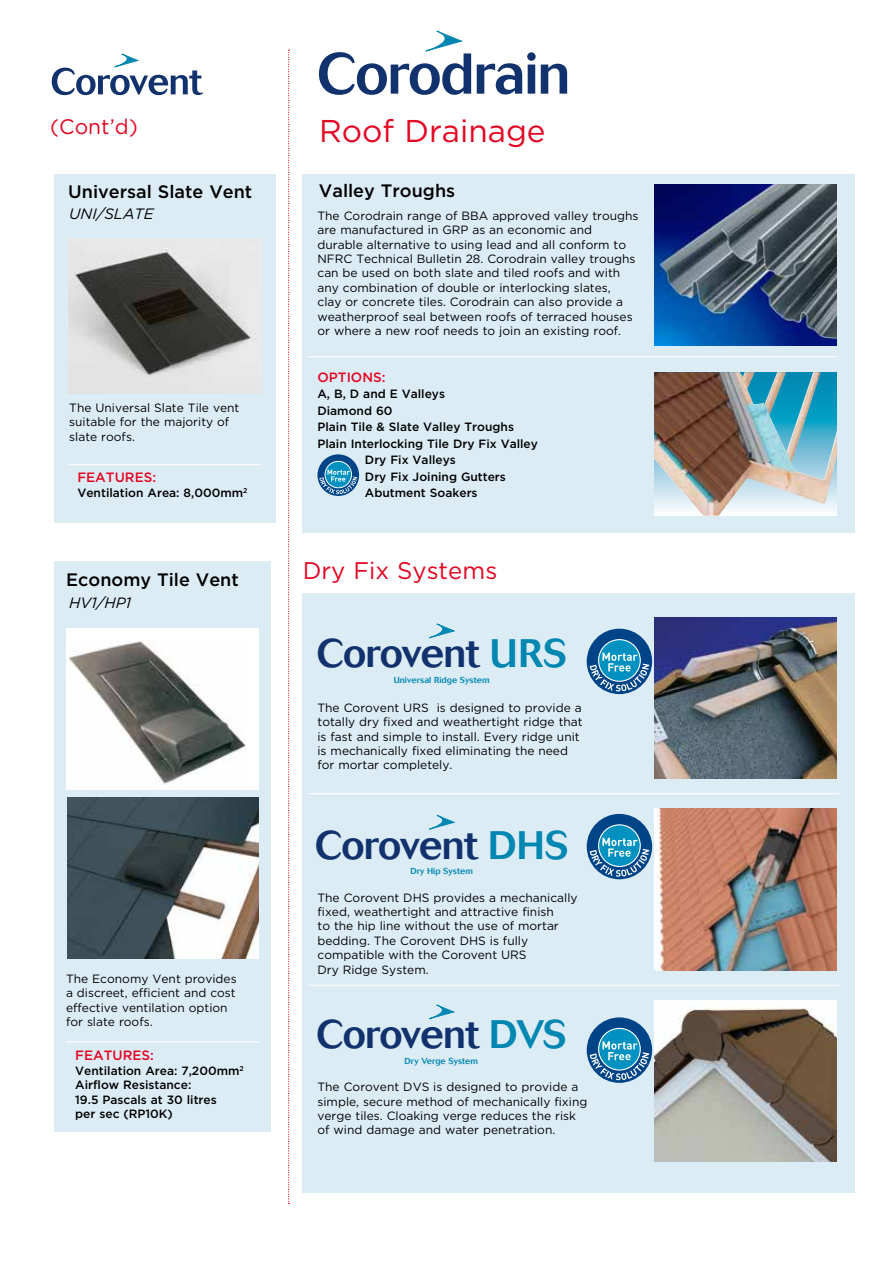
<style>
.page{position:relative;width:893px;height:1263px;background:#fff}
.page>*{position:absolute;margin:0;border:0;box-sizing:border-box;transform-origin:0 0}
.t1{font:500 39.45px "Cosmos";letter-spacing:-.02em;color:#12326e}
.t2{font:31.5px "Gotham";color:#e40521}
.t3{font:24px "Gotham";color:#e40521}
.t4{font:21px "Gotham";color:#e40521}
.t5{font:500 18px "Gotham";color:#000}
.t6{font:italic 15px "Gotham";color:#000}
.t7{font:500 13.5px "Gotham";color:#e40521}
.t8{font:12px/14.4px "Gotham";color:#000}
.t9{font:500 12px/14.4px "Gotham";color:#000}
.t10{font:500 8.55px "Cosmos";letter-spacing:.005em;color:#0087b1}
.s1{color:#0087b1}
</style>
<div class="page">
<svg style="left:52px;top:54px;width:151px;height:41px"></svg>
<div style="left:54px;top:174px;width:221px;height:349px;background:#dcecf5"></div>
<img style="left:68px;top:238px;width:193px;height:155px">
<hr style="left:68px;top:464px;width:193px;height:1px;background:#fff">
<div style="left:54px;top:562px;width:217px;height:570px;background:#dcecf5"></div>
<div style="left:66px;top:629px;width:193px;height:161px;background:#fff"></div>
<img style="left:69px;top:640px;width:177px;height:145px">
<img style="left:67px;top:797px;width:192px;height:162px">
<hr style="left:66px;top:1041px;width:193px;height:1px;background:#fff">
<div style="left:302px;top:593px;width:553px;height:599px;background:#dcecf5"></div>
<div style="left:302px;top:174px;width:553px;height:359px;background:#dcecf5"></div>
<img style="left:654px;top:184px;width:183px;height:162px">
<img style="left:654px;top:617px;width:183px;height:162px">
<img style="left:657px;top:809px;width:180px;height:161px">
<img style="left:654px;top:1000px;width:183px;height:162px">
<hr style="left:308px;top:356px;width:529px;height:1px;background:#fff">
<hr style="left:308px;top:793px;width:531px;height:1px;background:#fff">
<hr style="left:308px;top:985px;width:531px;height:1px;background:#fff">
<svg style="left:319px;top:31px;width:248px;height:64px"></svg>
<svg style="left:317px;top:454px;width:42px;height:42px"></svg>
<svg style="left:325px;top:461px;width:26px;height:27px"></svg>
<div style="left:325px;top:461px;width:27px;height:27px;border:1px solid #fff;border-radius:50%"></div>
<svg style="left:319px;top:470px;width:38px;height:24px"></svg>
<div style="left:587px;top:629px;width:65px;height:65px;background:#048;border-radius:50%"></div>
<div style="left:599px;top:640px;width:41px;height:41px;background:#0091c0;border-radius:50%"></div>
<div style="left:598px;top:639px;width:43px;height:43px;border:1px solid #fff;border-radius:50%"></div>
<svg style="left:590px;top:652px;width:59px;height:39px"></svg>
<div style="left:587px;top:814px;width:65px;height:65px;background:#048;border-radius:50%"></div>
<div style="left:599px;top:825px;width:41px;height:41px;background:#0091c0;border-radius:50%"></div>
<div style="left:598px;top:824px;width:43px;height:43px;border:1px solid #fff;border-radius:50%"></div>
<svg style="left:590px;top:838px;width:59px;height:39px"></svg>
<div style="left:587px;top:1017px;width:65px;height:66px;background:#048;border-radius:50%"></div>
<div style="left:599px;top:1028px;width:41px;height:42px;background:#0091c0;border-radius:50%"></div>
<div style="left:598px;top:1028px;width:43px;height:42px;border:1px solid #fff;border-radius:50%"></div>
<svg style="left:590px;top:1041px;width:59px;height:39px"></svg>
<img style="left:654px;top:372px;width:183px;height:144px">
<svg style="left:429px;top:815px;width:25px;height:14px"></svg>
<svg style="left:429px;top:624px;width:25px;height:14px"></svg>
<svg style="left:429px;top:1005px;width:25px;height:14px"></svg>
<svg style="left:288px;top:50px;width:2px;height:1154px"></svg>
<h3 class="t4" style="left:50px;top:115px;width:89px">(Cont’d)</h3>
<h3 class="t5" style="left:68px;top:182px;width:185px">Universal Slate Vent</h3>
<p class="t6" style="left:69px;top:205px;width:86px">UNI/SLATE</p>
<p class="t8" style="left:69px;top:400px;width:172px">The Universal Slate Tile vent suitable for the majority of slate roofs.</p>
<p class="t7" style="left:77px;top:470px;width:80px">FEATURES:</p>
<p class="t9" style="left:77px;top:485px;width:172px">Ventilation Area: 8,000mm<sup>2</sup></p>
<h3 class="t5" style="left:66px;top:570px;width:174px">Economy Tile Vent</h3>
<p class="t6" style="left:69px;top:594px;width:63px">HV1/HP1</p>
<p class="t8" style="left:66px;top:971px;width:172px">The Economy Vent provides a discreet, efficient and cost effective ventilation option for slate roofs.</p>
<p class="t7" style="left:75px;top:1048px;width:80px">FEATURES:</p>
<p class="t9" style="left:75px;top:1063px;width:170px">Ventilation Area: 7,200mm<sup>2<br></sup>Airflow Resistance:<br>19.5 Pascals at 30 litres<br>per sec (RP10K)</p>
<h2 class="t2" style="left:319px;top:113px;width:228px">Roof Drainage</h2>
<h3 class="t5" style="left:319px;top:181px;width:138px">Valley Troughs</h3>
<p class="t8" style="left:317px;top:208px;width:323px">The Corodrain range of BBA approved valley troughs are manufactured in GRP as an economic and durable alternative to using lead and all conform to NFRC Technical Bulletin 28. Corodrain valley troughs can be used on both slate and tiled roofs and with any combination of double or interlocking slates,<br>clay or concrete tiles. Corodrain can also provide a weatherproof seal between roofs of terraced houses or where a new roof needs to join an existing roof.</p>
<p class="t7" style="left:317px;top:369px;width:70px">OPTIONS:</p>
<p class="t9" style="left:317px;top:386px;width:129px">A, B, D and E Valleys</p>
<p class="t9" style="left:317px;top:403px;width:77px">Diamond 60</p>
<p class="t9" style="left:317px;top:419px;width:198px">Plain Tile &amp; Slate Valley Troughs</p>
<p class="t9" style="left:317px;top:436px;width:222px">Plain Interlocking Tile Dry Fix Valley</p>
<p class="t9" style="left:365px;top:452px;width:92px">Dry Fix Valleys</p>
<p class="t9" style="left:365px;top:469px;width:142px">Dry Fix Joining Gutters</p>
<p class="t9" style="left:365px;top:485px;width:114px">Abutment Soakers</p>
<h3 class="t3" style="left:303px;top:557px;width:196px">Dry Fix Systems</h3>
<h1 class="t1" style="left:316px;top:631px;width:252px">Corovent <span class="s1">URS</span></h1>
<p class="t10" style="left:394px;top:675px;width:97px">Universal Ridge System</p>
<p class="t8" style="left:317px;top:700px;width:267px">The Corovent URS is designed to provide a totally dry fixed and weathertight ridge that is fast and simple to install. Every ridge unit is mechanically fixed eliminating the need for mortar completely.</p>
<h1 class="t1" style="left:315px;top:822px;width:255px">Corovent <span class="s1">DHS</span></h1>
<p class="t10" style="left:410px;top:866px;width:64px">Dry Hip System</p>
<p class="t8" style="left:317px;top:890px;width:262px">The Corovent DHS provides a mechanically fixed, weathertight and attractive finish<br>to the hip line without the use of mortar bedding. The Corovent DHS is fully compatible with the Corovent URS<br>Dry Ridge System.</p>
<h1 class="t1" style="left:316px;top:1012px;width:252px">Corovent <span class="s1">DVS</span></h1>
<p class="t10" style="left:405px;top:1056px;width:75px">Dry Verge System</p>
<p class="t8" style="left:317px;top:1079px;width:271px">The Corovent DVS is designed to provide a simple, secure method of mechanically fixing verge tiles. Cloaking verge reduces the risk of wind damage and water penetration.</p>
</div>
